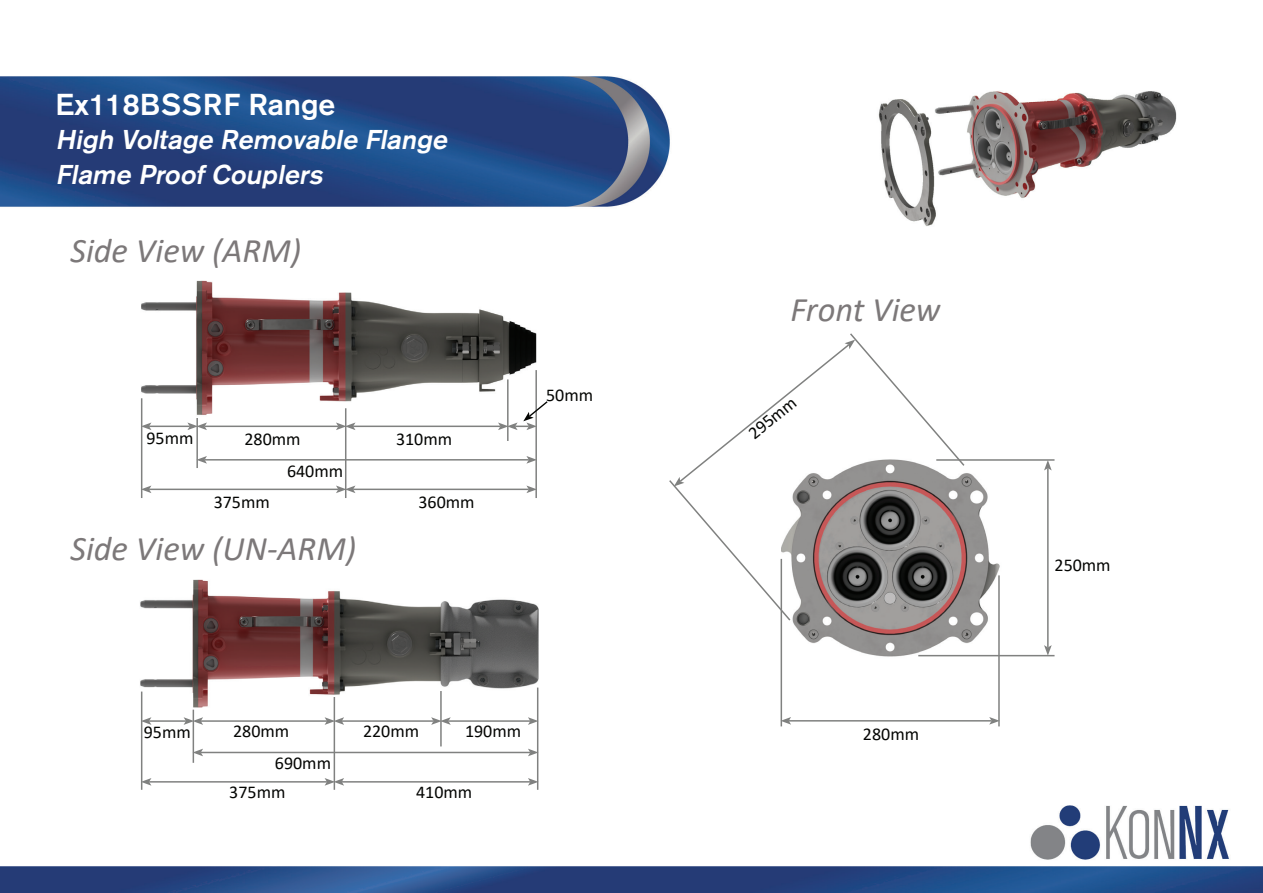
<style>
.page{position:relative;width:1263px;height:893px;background:#fff}
.page>*{position:absolute;margin:0;border:0;box-sizing:border-box;transform-origin:0 0}
.t1{font:italic 34.5px "Calibri";color:#7c7879}
.t2{font:500 30px "Akzidenz Grotesk BE";color:#fff}
.t3{font:italic 500 27px/34.5px "Akzidenz Grotesk BE";color:#fff}
.t4{font:18px/29.4px "Calibri";color:#040503}
</style>
<div class="page">
<img style="left:0;top:76px;width:1263px;height:817px">
<img style="left:140px;top:579px;width:400px;height:128px">
<img style="left:782px;top:456px;width:219px;height:202px">
<img style="left:134px;top:274px;width:412px;height:146px">
<img style="left:874px;top:91px;width:305px;height:137px">
<hr style="left:193px;top:710px;width:1px;height:53px;background:#808180">
<hr style="left:334px;top:697px;width:1px;height:93px;background:#808180">
<hr style="left:440px;top:691px;width:2px;height:55px;background:#808180">
<hr style="left:537px;top:688px;width:1px;height:102px;background:#808180">
<hr style="left:201px;top:720px;width:126px;height:2px;background:#808180">
<hr style="left:149px;top:781px;width:178px;height:2px;background:#808180">
<svg style="left:142px;top:778px;width:9px;height:8px"></svg>
<hr style="left:448px;top:720px;width:82px;height:2px;background:#808180">
<svg style="left:528px;top:717px;width:9px;height:8px"></svg>
<hr style="left:149px;top:720px;width:37px;height:2px;background:#808180">
<svg style="left:184px;top:717px;width:19px;height:8px"></svg>
<svg style="left:142px;top:717px;width:9px;height:8px"></svg>
<hr style="left:342px;top:720px;width:91px;height:2px;background:#808180">
<svg style="left:431px;top:717px;width:20px;height:8px"></svg>
<svg style="left:325px;top:717px;width:19px;height:8px"></svg>
<hr style="left:201px;top:752px;width:329px;height:1px;background:#808180">
<svg style="left:528px;top:749px;width:9px;height:7px"></svg>
<svg style="left:194px;top:749px;width:9px;height:7px"></svg>
<hr style="left:936px;top:459px;width:118px;height:2px;background:#808180">
<hr style="left:918px;top:655px;width:136px;height:1px;background:#808180">
<hr style="left:789px;top:720px;width:202px;height:2px;background:#808180">
<svg style="left:989px;top:717px;width:9px;height:8px"></svg>
<svg style="left:782px;top:717px;width:9px;height:8px"></svg>
<hr style="left:1047px;top:468px;width:1px;height:179px;background:#808180">
<svg style="left:1044px;top:645px;width:8px;height:10px"></svg>
<svg style="left:1044px;top:460px;width:8px;height:10px"></svg>
<hr style="left:141px;top:692px;width:1px;height:98px;background:#808180">
<hr style="left:342px;top:781px;width:188px;height:2px;background:#808180">
<svg style="left:528px;top:778px;width:9px;height:8px"></svg>
<svg style="left:325px;top:778px;width:19px;height:8px"></svg>
<hr style="left:141px;top:398px;width:1px;height:100px;background:#808180">
<hr style="left:196px;top:418px;width:2px;height:50px;background:#808180">
<hr style="left:345px;top:408px;width:1px;height:90px;background:#808180">
<hr style="left:507px;top:379px;width:1px;height:62px;background:#808180">
<hr style="left:535px;top:370px;width:2px;height:128px;background:#808180">
<hr style="left:205px;top:459px;width:324px;height:2px;background:#808180">
<svg style="left:526px;top:456px;width:10px;height:8px"></svg>
<svg style="left:196px;top:456px;width:11px;height:8px"></svg>
<hr style="left:353px;top:426px;width:147px;height:1px;background:#808180">
<hr style="left:205px;top:426px;width:133px;height:1px;background:#808180">
<svg style="left:336px;top:422px;width:19px;height:8px"></svg>
<hr style="left:149px;top:426px;width:41px;height:1px;background:#808180">
<svg style="left:187px;top:422px;width:20px;height:8px"></svg>
<svg style="left:142px;top:422px;width:9px;height:8px"></svg>
<hr style="left:149px;top:489px;width:189px;height:1px;background:#808180">
<svg style="left:142px;top:485px;width:9px;height:8px"></svg>
<hr style="left:353px;top:489px;width:176px;height:1px;background:#808180">
<svg style="left:526px;top:485px;width:10px;height:8px"></svg>
<svg style="left:336px;top:485px;width:19px;height:8px"></svg>
<hr style="left:780px;top:559px;width:2px;height:167px;background:#808180">
<hr style="left:998px;top:575px;width:2px;height:151px;background:#808180">
<svg style="left:668px;top:332px;width:298px;height:290px"></svg>
<svg style="left:498px;top:400px;width:51px;height:30px"></svg>
<h2 class="t2" style="left:55px;top:86px;width:282px">Ex118BSSRF Range</h2>
<h3 class="t3" style="left:55px;top:122px;width:399px">High Voltage Removable Flange<br>Flame ProofCouplers</h3>
<h1 class="t1" style="left:70px;top:227px;width:232px">Side View (ARM)</h1>
<p class="t4" style="left:146px;top:422px;width:49px">95mm</p>
<p class="t4" style="left:244px;top:423px;width:58px">280mm</p>
<p class="t4" style="left:396px;top:423px;width:58px">310mm</p>
<p class="t4" style="left:214px;top:487px;width:58px">375mm</p>
<p class="t4" style="left:287px;top:456px;width:58px">640mm</p>
<h1 class="t1" style="left:70px;top:525px;width:287px">Side View (UN-ARM)</h1>
<p class="t4" style="left:418px;top:487px;width:58px">360mm</p>
<p class="t4" style="left:546px;top:380px;width:49px">50mm</p>
<p class="t4" style="left:144px;top:717px;width:49px">95mm</p>
<p class="t4" style="left:233px;top:716px;width:58px">280mm</p>
<p class="t4" style="left:363px;top:716px;width:58px">220mm</p>
<p class="t4" style="left:465px;top:716px;width:58px">190mm</p>
<p class="t4" style="left:229px;top:747px;width:103px;text-indent:46px">690mm<br>375mm</p>
<p class="t4" style="left:416px;top:777px;width:58px">410mm</p>
<h1 class="t1" style="left:790px;top:285px;width:152px">Front View</h1>
<p class="t4" style="left:741px;top:423px;width:58px;rotate:-39deg">295mm</p>
<p class="t4" style="left:863px;top:718px;width:58px">280mm</p>
<p class="t4" style="left:1054px;top:550px;width:58px">250mm</p>
</div>
